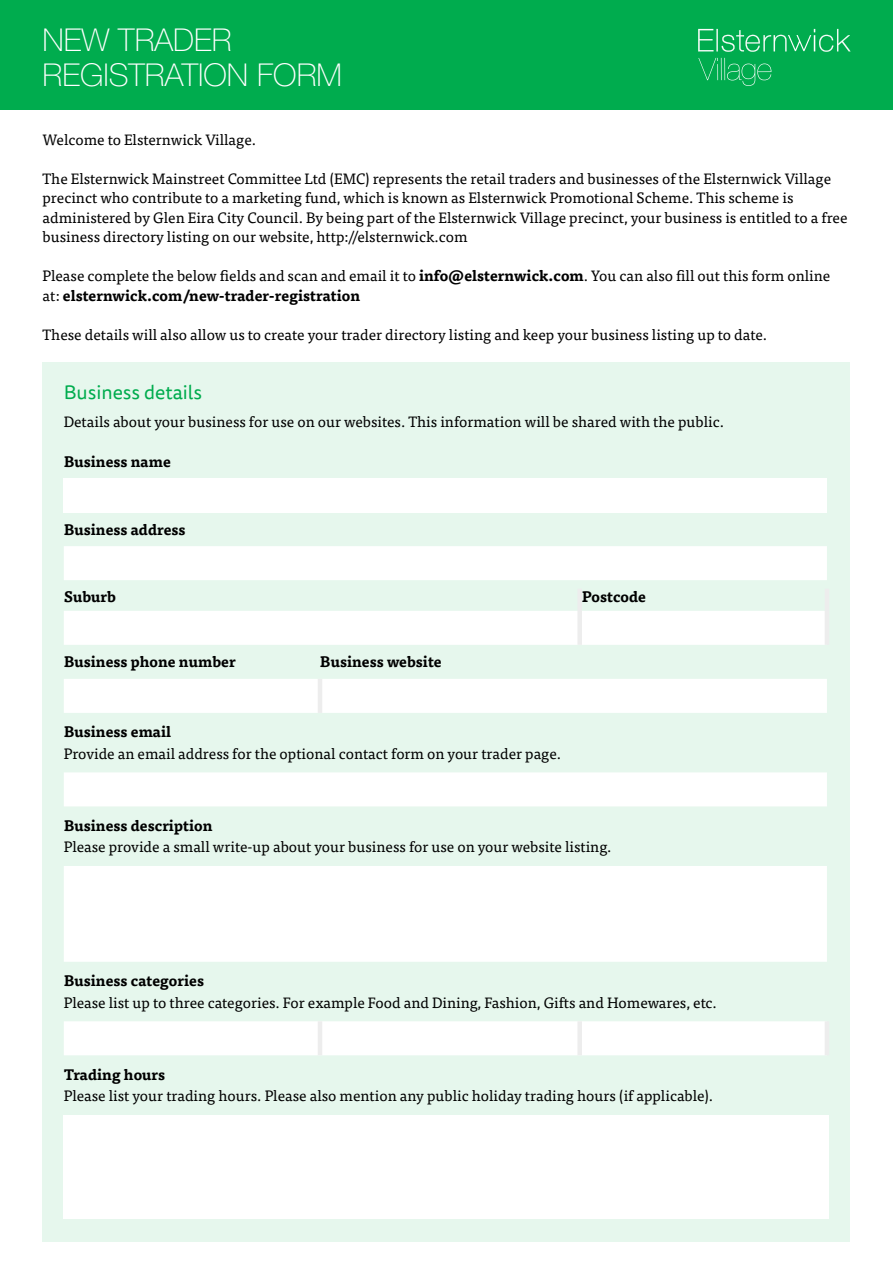
<style>
.page{position:relative;width:893px;height:1263px;background:#fff}
.page>*{position:absolute;margin:0;border:0;box-sizing:border-box;transform-origin:0 0}
.t1{font:100 31.5px/34.3px "Helvetica Neue LT Std";color:#fff}
.t2{font:19.5px "Tisa Sans Pro";color:#00ac4e}
.t3{font:15px/19.5px "Tisa Pro";color:#000}
.t4{font:700 15px "Tisa Pro";color:#000}
.s1{font-weight:700}
</style>
<div class="page">
<div style="left:43px;top:362px;width:807px;height:880px;background:#e6f7ed"></div>
<svg style="left:64px;top:546px;width:763px;height:509px;fill:#fff"></svg>
<hr style="left:825px;top:589px;width:4px;height:22px;background:#ededed">
<hr style="left:825px;top:611px;width:4px;height:34px;background:#ededed">
<hr style="left:318px;top:679px;width:4px;height:34px;background:#ededed">
<hr style="left:318px;top:1021px;width:4px;height:34px;background:#ededed">
<div style="left:577px;top:1021px;width:5px;height:34px;background:#ededed"></div>
<hr style="left:825px;top:1021px;width:4px;height:34px;background:#ededed">
<div style="left:577px;top:589px;width:5px;height:22px;background:#ededed"></div>
<div style="left:577px;top:611px;width:5px;height:34px;background:#ededed"></div>
<div style="left:64px;top:478px;width:763px;height:34px;background:#fff"></div>
<div style="left:64px;top:1115px;width:765px;height:103px;background:#fff"></div>
<div style="left:0;top:0;width:893px;height:109px;background:#00ac4e"></div>
<svg style="left:698px;top:58px;width:73px;height:28px"></svg>
<svg style="left:698px;top:29px;width:152px;height:23px"></svg>
<h1 class="t1" style="left:43px;top:23px;width:301px">NEW TRADER<br>REGISTRATION FORM</h1>
<p class="t3" style="left:43px;top:129px;width:215px">Welcome to Elsternwick Village.</p>
<p class="t3" style="left:43px;top:168px;width:806px">The Elsternwick Mainstreet Committee Ltd (EMC) represents the retail traders and businesses of the Elsternwick Village precinct who contribute to a marketing fund, which is known as Elsternwick Promotional Scheme. This scheme is administered by Glen Eira City Council. By being part of the Elsternwick Village precinct, your business is entitled to a free business directory listing on our website, http://elsternwick.com</p>
<p class="t3" style="left:43px;top:265px;width:789px">Please complete the below fields and scan and email it to <span class="s1">info@elsternwick.com</span>. You can also fill out this form online at: <span class="s1">elsternwick.com/new-trader-registration</span></p>
<p class="t3" style="left:43px;top:324px;width:726px">These details will also allow us to create your trader directory listing and keep your business listing up to date.</p>
<h2 class="t2" style="left:64px;top:379px;width:140px">Business details</h2>
<p class="t3" style="left:64px;top:411px;width:662px">Details about your business for use on our websites. This information will be shared with the public.</p>
<p class="t4" style="left:64px;top:449px;width:109px">Business name</p>
<p class="t4" style="left:64px;top:517px;width:123px">Business address</p>
<p class="t4" style="left:64px;top:584px;width:54px">Suburb</p>
<p class="t4" style="left:582px;top:584px;width:66px">Postcode</p>
<p class="t4" style="left:64px;top:650px;width:173px">Business phone number</p>
<p class="t4" style="left:320px;top:650px;width:123px">Business website</p>
<p class="t4" style="left:64px;top:720px;width:109px">Business email</p>
<p class="t3" style="left:64px;top:743px;width:499px">Provide an email address for the optional contact form on your trader page.</p>
<p class="t4" style="left:64px;top:813px;width:150px">Business description</p>
<p class="t3" style="left:64px;top:836px;width:549px">Please provide a small write-up about your business for use on your website listing.</p>
<p class="t4" style="left:64px;top:969px;width:142px">Business categories</p>
<p class="t3" style="left:64px;top:992px;width:655px">Please list up to three categories. For example Food and Dining, Fashion, Gifts and Homewares, etc.</p>
<p class="t4" style="left:64px;top:1062px;width:103px">Trading hours</p>
<p class="t3" style="left:64px;top:1085px;width:651px">Please list your trading hours. Please also mention any public holiday trading hours (if applicable).</p>
</div>
